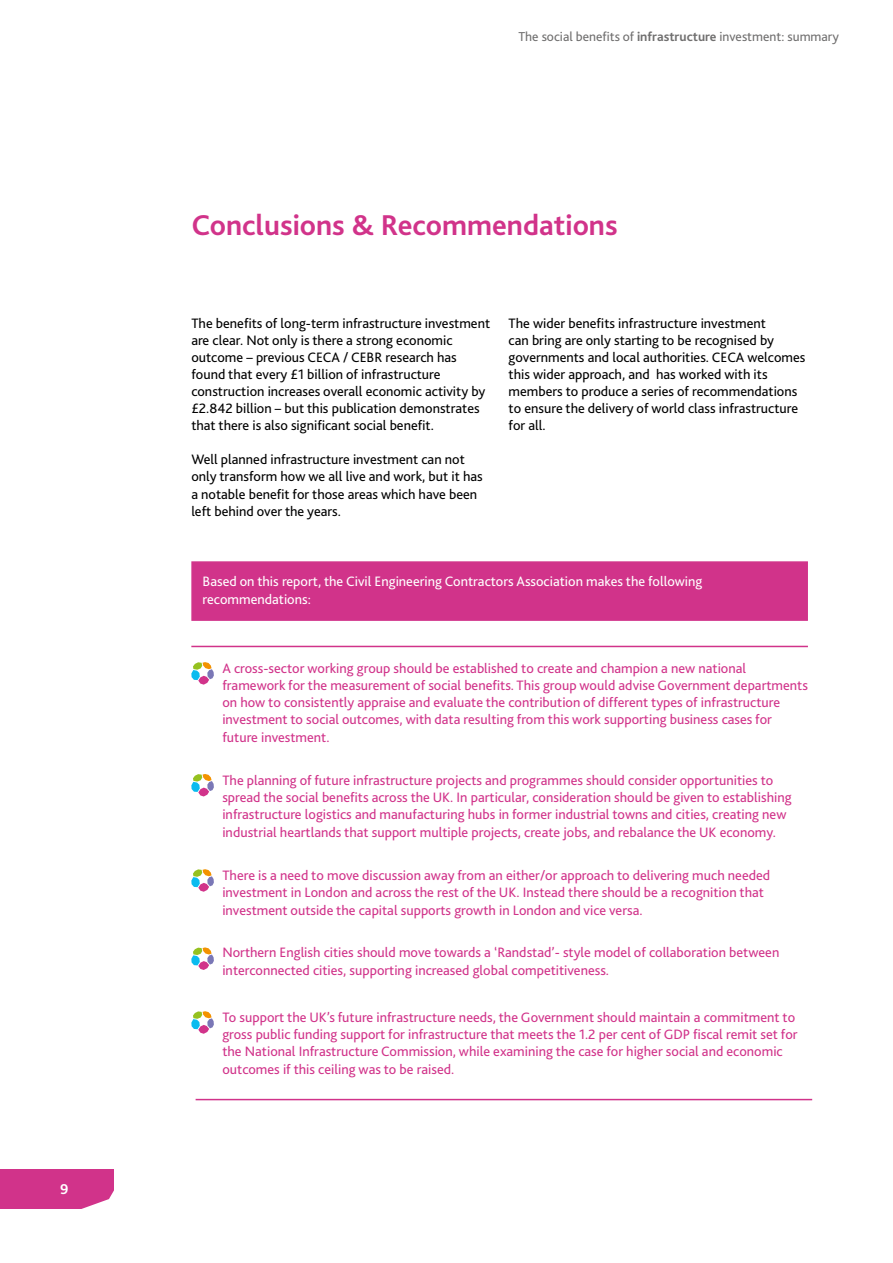
<style>
.page{position:relative;width:893px;height:1263px;background:#fff}
.page>*{position:absolute;margin:0;border:0;box-sizing:border-box;transform-origin:0 0}
.t1{font:700 30px "Bliss 2";color:#d1338a}
.t2{font:700 15px "Bliss";color:#fff}
.t3{font:14.25px/17.4px "Bliss 2";color:#d1338a}
.t4{font:14.25px/17.1px "Bliss 2";color:#000}
.t5{font:14.25px/17.1px "Bliss 2";color:#fff}
.t6{font:13.5px "Bliss 2";color:#706f6f}
.s1{font-weight:700}
</style>
<div class="page">
<div style="left:0;top:1169px;width:114px;height:40px;background:#d1338a"></div>
<svg style="left:81px;top:1190px;width:33px;height:19px"></svg>
<div style="left:191px;top:561px;width:617px;height:60px;background:#d1338a;border:2px solid #d1338a"></div>
<hr style="left:191px;top:646px;width:617px;height:1px;background:#d1338a">
<svg style="left:191px;top:662px;width:23px;height:23px"></svg>
<hr style="left:196px;top:1099px;width:616px;height:1px;background:#d1338a">
<svg style="left:191px;top:774px;width:23px;height:22px"></svg>
<svg style="left:191px;top:869px;width:23px;height:23px"></svg>
<svg style="left:191px;top:947px;width:23px;height:23px"></svg>
<svg style="left:191px;top:1011px;width:23px;height:23px"></svg>
<p class="t2" style="left:60px;top:1179px;width:10px">9</p>
<p class="t6" style="left:518px;top:28px;width:322px">The social benefits of <span class="s1">infrastructure</span> investment: summary</p>
<h1 class="t1" style="left:191px;top:206px;width:428px">Conclusions &amp; Recommendations</h1>
<p class="t4" style="left:191px;top:314px;width:300px">The benefits of long-term infrastructure investment are clear. Not only is there a strong economic outcome – previous CECA / CEBR research has found that every £1 billion of infrastructure construction increases overall economic activity by £2.842 billion – but this publication demonstrates that there is also significant social benefit.</p>
<p class="t4" style="left:191px;top:451px;width:293px">Well planned infrastructure investment can not only transform how we all live and work, but it has a notable benefit for those areas which have been left behind over the years.</p>
<p class="t4" style="left:509px;top:314px;width:298px">The wider benefits infrastructure investment<br>can bring are only starting to be recognised by governments and local authorities. CECA welcomes this wider approach, and has worked with its members to produce a series of recommendations to ensure the delivery of world class infrastructure for all.</p>
<p class="t5" style="left:203px;top:573px;width:501px">Based on this report, the Civil Engineering Contractors Association makes the following recommendations:</p>
<p class="t3" style="left:222px;top:659px;width:587px">A cross-sector working group should be established to create and champion a new national framework for the measurement of social benefits. This group would advise Government departments on how to consistently appraise and evaluate the contribution of different types of infrastructure investment to social outcomes, with data resulting from this work supporting business cases for future investment.</p>
<p class="t3" style="left:222px;top:771px;width:571px">The planning of future infrastructure projects and programmes should consider opportunities to spread the social benefits across the UK. In particular, consideration should be given to establishing infrastructure logistics and manufacturing hubs in former industrial towns and cities, creating new industrial heartlands that support multiple projects, create jobs, and rebalance the UK economy.</p>
<p class="t3" style="left:222px;top:866px;width:549px">There is a need to move discussion away from an either/or approach to delivering much needed investment in London and across the rest of the UK. Instead there should be a recognition that investment outside the capital supports growth in London and vice versa.</p>
<p class="t3" style="left:222px;top:943px;width:558px;line-height:18px">Northern English cities should move towards a ‘Randstad’- style model of collaboration between interconnected cities, supporting increased global competitiveness.</p>
<p class="t3" style="left:222px;top:1009px;width:577px">To support the UK’s future infrastructure needs, the Government should maintain a commitment to gross public funding support for infrastructure that meets the 1.2 per cent of GDP fiscal remit set for the National Infrastructure Commission, while examining the case for higher social and economic outcomes if this ceiling was to be raised.</p>
</div>
